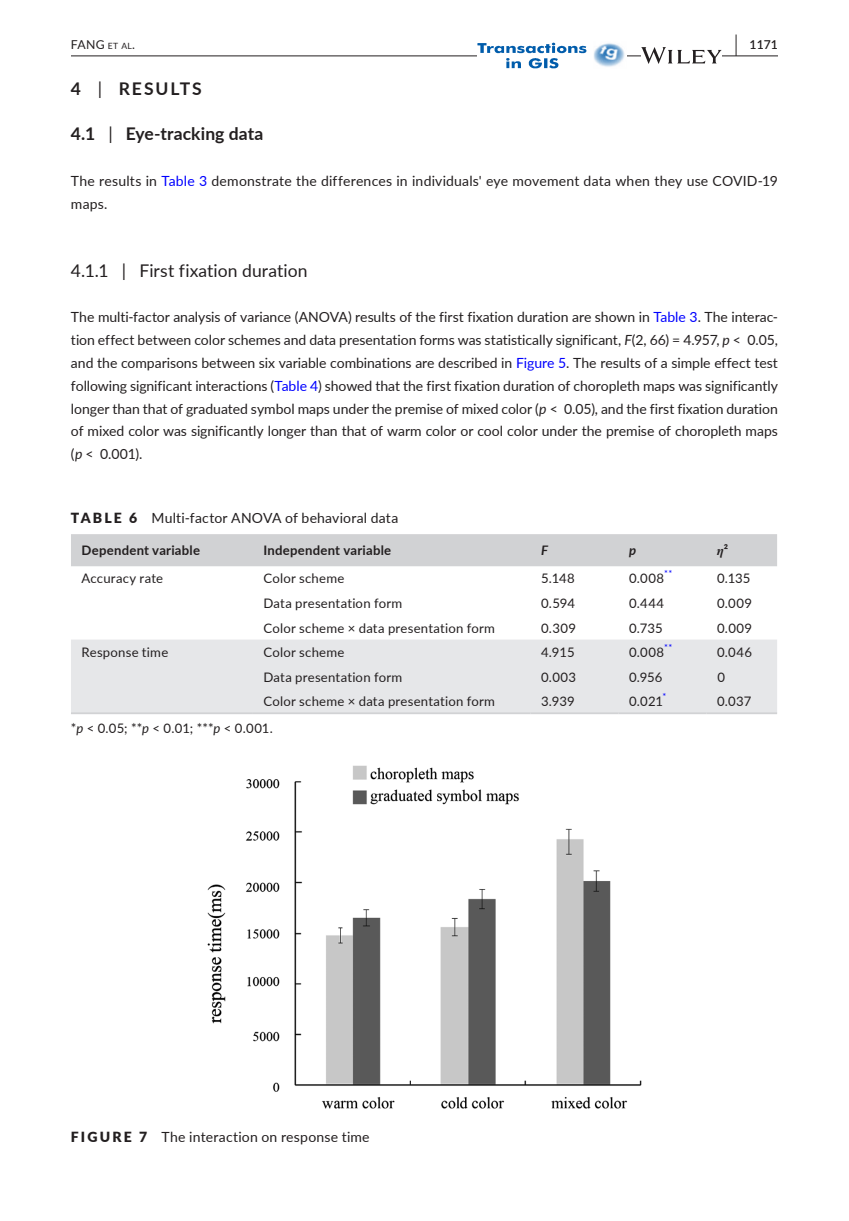
<style>
.page{position:relative;width:849px;height:1221px;background:#fff}
.page>*{position:absolute;margin:0;border:0;box-sizing:border-box;transform-origin:0 0}
.t1{font:600 22.75px "Lato";color:#231f20;scale:.48 1}
.t2{font:17.5px "Lato";letter-spacing:.005em;color:#231f20}
.t3{font:700 17.5px "Lato";letter-spacing:.01em;color:#231f20}
.t4{font:700 17.5px "Lato";letter-spacing:.105em;color:#231f20}
.t5{font:14px/22.8px "Lato";letter-spacing:.01em;color:#231f20}
.t6{font:13.12px "Lato";letter-spacing:.02em;color:#231f20}
.t7{font:700 13.12px "Lato";letter-spacing:.02em;color:#231f20}
.t8{font:italic 700 13.12px "Lato";color:#231f20}
.t9{font:italic 700 13.12px "STIX";color:#231f20}
.t10{font:12.25px "Lato";color:#231f20}
.t11{font:600 12.25px "Lato";color:#231f20}
.t12{font:9.1px "Lato";color:#00f}
.s1{font-size:8.58px}
.s2{font-weight:400}
.s3{color:#00f}
.s4{font-style:italic}
.s5{font-weight:900}
.s6{font-family:"Lato";font-style:normal}
</style>
<div class="page">
<hr style="left:71px;top:55px;width:706px;height:1px;background:#231f20">
<div style="left:477px;top:42px;width:149px;height:27px;background:#fff"></div>
<img style="left:593px;top:43px;width:32px;height:24px">
<img style="left:477px;top:42px;width:109px;height:26px">
<svg style="left:641px;top:47px;width:80px;height:17px"></svg>
<div style="left:71px;top:534px;width:705px;height:32px;background:#d1d2d4"></div>
<div style="left:71px;top:639px;width:705px;height:73px;background:#e6e7e9"></div>
<hr style="left:71px;top:712px;width:182px;height:2px;background:#d1d2d4">
<hr style="left:253px;top:712px;width:277px;height:2px;background:#d1d2d4">
<hr style="left:530px;top:712px;width:88px;height:2px;background:#d1d2d4">
<hr style="left:618px;top:712px;width:88px;height:2px;background:#d1d2d4">
<hr style="left:706px;top:712px;width:70px;height:2px;background:#d1d2d4">
<img style="left:207px;top:765px;width:435px;height:344px">
<h1 class="t1" style="left:734px;top:27px;width:7px">|</h1>
<p class="t10" style="left:71px;top:36px;width:66px">FANG <span class="s1">et al</span>.</p>
<p class="t11" style="left:749px;top:35px;width:30px">1171</p>
<p class="t4" style="left:71px;top:76px;width:132px">4 <span class="s2">|</span> RESULTS</p>
<p class="t3" style="left:71px;top:121px;width:194px">4.1 <span class="s2">|</span> Eye-tracking data</p>
<p class="t5" style="left:71px;top:169px;width:708px">The results in <span class="s3">Table 3</span> demonstrate the differences in individuals' eye movement data when they use COVID-19 maps.</p>
<p class="t2" style="left:71px;top:258px;width:238px">4.1.1 | First fixation duration</p>
<p class="t5" style="left:71px;top:305px;width:708px;text-align:justify">The multi-factor analysis of variance (ANOVA) results of the first fixation duration are shown in <span class="s3">Table 3</span>. The interac&shy;tion effect between color schemes and data presentation forms was statistically significant, <span class="s4">F</span>(2, 66) = 4.957, <span class="s4">p</span> &lt; 0.05, and the comparisons between six variable combinations are described in <span class="s3">Figure 5</span>. The results of a simple effect test following significant interactions (<span class="s3">Table 4</span>) showed that the first fixation duration of choropleth maps was significantly longer than that of graduated symbol maps under the premise of mixed color (<span class="s4">p</span> &lt; 0.05), and the first fixation duration of mixed color was significantly longer than that of warm color or cool color under the premise of choropleth maps (<span class="s4">p</span> &lt; 0.001).</p>
<p class="t5" style="left:71px;top:505px;width:329px"><span class="s5">TABLE 6</span> Multi-factor ANOVA of behavioral data</p>
<p class="t7" style="left:81px;top:541px;width:120px">Dependent variable</p>
<p class="t7" style="left:263px;top:541px;width:129px">Independent variable</p>
<p class="t8" style="left:541px;top:541px;width:8px">F</p>
<p class="t8" style="left:628px;top:541px;width:9px">p</p>
<p class="t9" style="left:716px;top:542px;width:13px">η<span class="s6">²</span></p>
<p class="t6" style="left:81px;top:569px;width:83px">Accuracy rate</p>
<p class="t6" style="left:263px;top:569px;width:82px">Color scheme</p>
<p class="t6" style="left:541px;top:569px;width:35px">5.148</p>
<p class="t6" style="left:628px;top:569px;width:37px">0.008</p>
<p class="t12" style="left:664px;top:567px;width:9px">**</p>
<p class="t6" style="left:716px;top:569px;width:35px">0.135</p>
<p class="t6" style="left:263px;top:593px;width:140px">Data presentation form</p>
<p class="t6" style="left:541px;top:593px;width:35px">0.594</p>
<p class="t6" style="left:628px;top:593px;width:37px">0.444</p>
<p class="t6" style="left:716px;top:593px;width:36px">0.009</p>
<p class="t6" style="left:263px;top:618px;width:233px">Color scheme × data presentation form</p>
<p class="t6" style="left:541px;top:618px;width:36px">0.309</p>
<p class="t6" style="left:629px;top:618px;width:35px">0.735</p>
<p class="t6" style="left:716px;top:618px;width:36px">0.009</p>
<p class="t12" style="left:664px;top:641px;width:9px">**</p>
<p class="t6" style="left:81px;top:643px;width:88px">Response time</p>
<p class="t6" style="left:263px;top:643px;width:82px">Color scheme</p>
<p class="t6" style="left:541px;top:643px;width:35px">4.915</p>
<p class="t6" style="left:628px;top:643px;width:37px">0.008</p>
<p class="t6" style="left:716px;top:643px;width:36px">0.046</p>
<p class="t6" style="left:263px;top:667px;width:140px">Data presentation form</p>
<p class="t6" style="left:541px;top:667px;width:36px">0.003</p>
<p class="t6" style="left:628px;top:667px;width:35px">0.956</p>
<p class="t6" style="left:717px;top:667px;width:9px">0</p>
<p class="t6" style="left:263px;top:692px;width:233px">Color scheme × data presentation form</p>
<p class="t6" style="left:541px;top:692px;width:35px">3.939</p>
<p class="t6" style="left:628px;top:692px;width:36px">0.021</p>
<p class="t12" style="left:662px;top:690px;width:5px">*</p>
<p class="t6" style="left:716px;top:692px;width:36px">0.037</p>
<p class="t6" style="left:71px;top:718px;width:203px">*<span class="s4">p</span> &lt; 0.05; **<span class="s4">p</span> &lt; 0.01; ***<span class="s4">p</span> &lt; 0.001.</p>
<p class="t5" style="left:71px;top:1124px;width:300px"><span class="s5">FIGURE 7</span> The interaction on response time</p>
</div>
